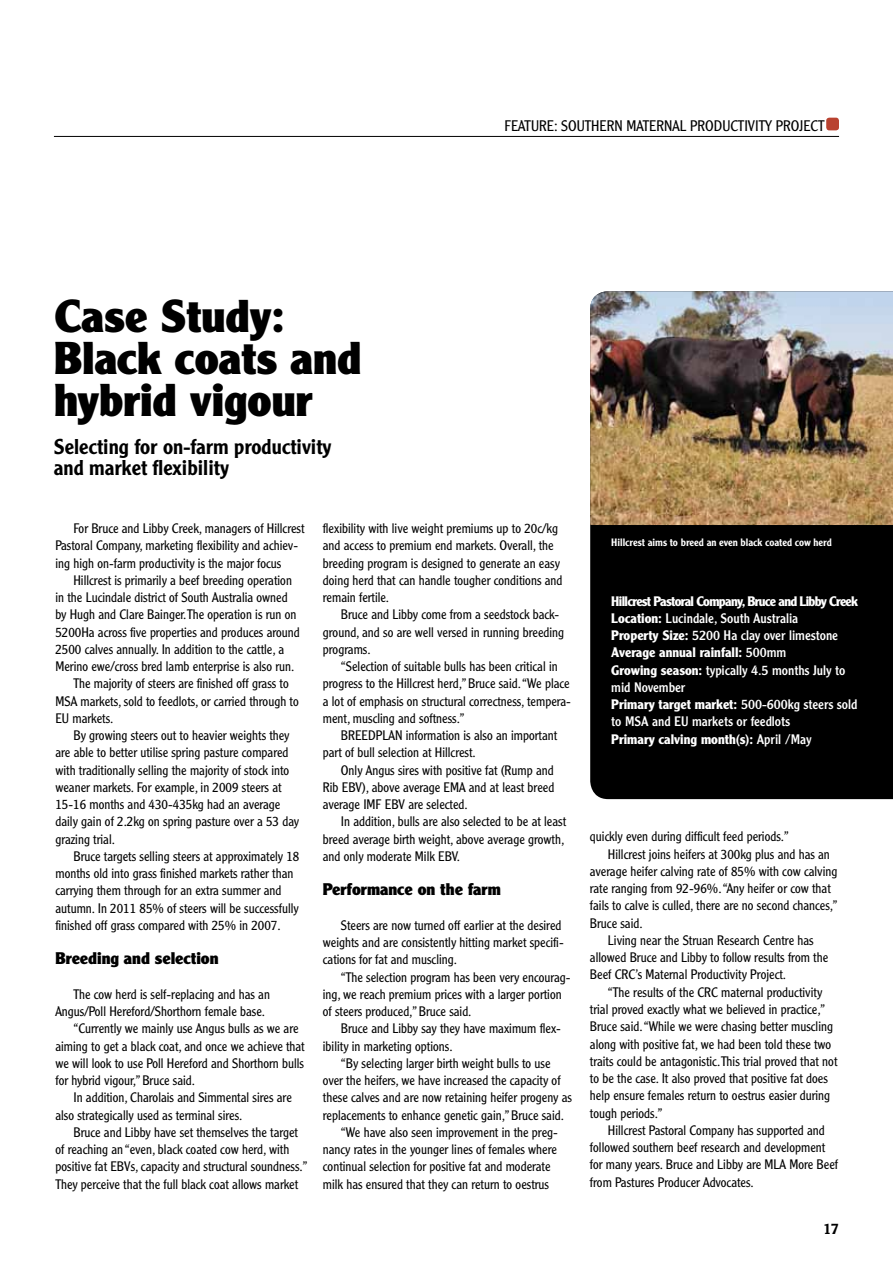
<style>
.page{position:relative;width:893px;height:1263px;background:#fff}
.page>*{position:absolute;margin:0;border:0;box-sizing:border-box;transform-origin:0 0}
.t1{font:900 45px/42.2px "Clearface Gothic LT Std";color:#000}
.t2{font:500 21px/21px "Clearface Gothic LT Std";color:#000}
.t3{font:900 16.5px "Clearface Gothic LT Std";color:#000}
.t4{font:300 15px "Clearface Gothic LT Std";color:#000}
.t5{font:500 15px "Clearface Gothic LT Std";color:#000}
.t6{font:300 13.5px/17.2px "Clearface Gothic LT Std";color:#000}
.t7{font:700 13.5px/17.2px "Clearface Gothic LT Std";color:#fff}
.t8{font:500 10.5px "Clearface Gothic LT Std";color:#fff}
.s1{font-weight:400}
</style>
<div class="page">
<div style="left:826px;top:118px;width:13px;height:12px;background:#b94230;border-radius:3px"></div>
<hr style="left:54px;top:136px;width:785px;height:1px;background:#000">
<div style="left:590px;top:525px;width:303px;height:274px;background:#000"></div>
<img style="left:590px;top:291px;width:303px;height:234px">
<h1 class="t1" style="left:54px;top:294px;width:309px">Case Study:<br>Black coats and hybrid vigour</h1>
<h2 class="t2" style="left:54px;top:436px;width:279px">Selecting for on-farm productivity and market flexibility</h2>
<p class="t4" style="left:504px;top:116px;width:73px">FEATURE: Southern</p>
<p class="t4" style="left:626px;top:116px;width:19px">Maternal</p>
<p class="t4" style="left:690px;top:116px;width:16px">Productivity</p>
<p class="t4" style="left:776px;top:116px;width:16px">Project</p>
<p class="t6" style="left:55px;top:520px;width:251px;text-indent:18px">For Bruce and Libby Creek, managers of Hillcrest<br>Pastoral Company, marketing flexibility and achiev&shy;ing high on-farm productivity is the major focus</p>
<p class="t6" style="left:73px;top:571px;width:220px">Hillcrest is primarily a beef breeding operation</p>
<p class="t6" style="left:55px;top:589px;width:234px">in the Lucindale district of South Australia owned</p>
<p class="t6" style="left:55px;top:606px;width:243px">by Hugh and Clare Bainger. The operation is run on</p>
<p class="t6" style="left:55px;top:623px;width:246px">5200Ha across five properties and produces around</p>
<p class="t6" style="left:55px;top:640px;width:230px">2500 calves annually. In addition to the cattle, a</p>
<p class="t6" style="left:55px;top:658px;width:240px">Merino ewe/cross bred lamb enterprise is also run.</p>
<p class="t6" style="left:73px;top:675px;width:217px">The majority of steers are finished off grass to</p>
<p class="t6" style="left:55px;top:692px;width:245px">MSA markets, sold to feedlots, or carried through to</p>
<p class="t6" style="left:55px;top:709px;width:59px">EU markets.</p>
<p class="t6" style="left:73px;top:727px;width:218px">By growing steers out to heavier weights they</p>
<p class="t6" style="left:55px;top:744px;width:235px">are able to better utilise spring pasture compared</p>
<p class="t6" style="left:55px;top:761px;width:235px">with traditionally selling the majority of stock into</p>
<p class="t6" style="left:55px;top:778px;width:228px">weaner markets. For example, in 2009 steers at</p>
<p class="t6" style="left:55px;top:796px;width:226px">15-16 months and 430-435kg had an average</p>
<p class="t6" style="left:55px;top:813px;width:245px">daily gain of 2.2kg on spring pasture over a 53 day</p>
<p class="t6" style="left:55px;top:830px;width:61px">grazing trial.</p>
<p class="t6" style="left:73px;top:847px;width:228px">Bruce targets selling steers at approximately 18</p>
<p class="t6" style="left:55px;top:865px;width:240px">months old into grass finished markets rather than</p>
<p class="t6" style="left:55px;top:882px;width:228px">carrying them through for an extra summer and</p>
<p class="t6" style="left:55px;top:899px;width:245px">autumn. In 2011 85% of steers will be successfully</p>
<p class="t6" style="left:55px;top:916px;width:227px">finished off grass compared with 25% in 2007.</p>
<p class="t3" style="left:55px;top:948px;width:165px">Breeding and selection</p>
<p class="t6" style="left:73px;top:985px;width:198px">The cow herd is self-replacing and has an</p>
<p class="t6" style="left:55px;top:1003px;width:211px">Angus/Poll Hereford/Shorthorn female base.</p>
<p class="t6" style="left:73px;top:1020px;width:227px">“Currently we mainly use Angus bulls as we are</p>
<p class="t6" style="left:55px;top:1037px;width:251px">aiming to get a black coat, and once we achieve that</p>
<p class="t6" style="left:55px;top:1054px;width:250px">we will look to use Poll Hereford and Shorthorn bulls</p>
<p class="t6" style="left:55px;top:1072px;width:141px">for hybrid vigour,” Bruce said.</p>
<p class="t6" style="left:73px;top:1089px;width:220px">In addition, Charolais and Simmental sires are</p>
<p class="t6" style="left:55px;top:1106px;width:189px">also strategically used as terminal sires.</p>
<p class="t6" style="left:73px;top:1123px;width:226px">Bruce and Libby have set themselves the target</p>
<p class="t6" style="left:55px;top:1141px;width:235px">of reaching an “even, black coated cow herd, with</p>
<p class="t6" style="left:55px;top:1158px;width:253px">positive fat EBVs, capacity and structural soundness.”</p>
<p class="t6" style="left:55px;top:1175px;width:244px">They perceive that the full black coat allows market</p>
<p class="t6" style="left:323px;top:520px;width:241px">flexibility with live weight premiums up to 20c/kg and access to premium end markets. Overall, the breeding program is designed to generate an easy doing herd that can handle tougher conditions and remain fertile.</p>
<p class="t6" style="left:323px;top:606px;width:243px;text-indent:18px">Bruce and Libby come from a seedstock back&shy;ground, and so are well versed in running breeding programs.</p>
<p class="t6" style="left:323px;top:658px;width:250px;text-indent:18px">“Selection of suitable bulls has been critical in progress to the Hillcrest herd,” Bruce said. “We place a lot of emphasis on structural correctness, tempera&shy;ment, muscling and softness.”</p>
<p class="t6" style="left:323px;top:727px;width:236px;text-indent:18px">BREEDPLAN information is also an important part of bull selection at Hillcrest.</p>
<p class="t6" style="left:323px;top:761px;width:233px;text-align:justify;text-indent:18px">Only Angus sires with positive fat (Rump and Rib EBV), above average EMA and at least breed average IMF EBV are selected.</p>
<p class="t6" style="left:323px;top:813px;width:245px;text-indent:18px">In addition, bulls are also selected to be at least breed average birth weight, above average growth, and only moderate Milk EBV.</p>
<p class="t3" style="left:323px;top:879px;width:179px">Performance on the farm</p>
<p class="t6" style="left:323px;top:916px;width:242px;text-indent:18px">Steers are now turned off earlier at the desired weights and are consistently hitting market specifi&shy;cations for fat and muscling.</p>
<p class="t6" style="left:323px;top:968px;width:249px;text-indent:18px">“The selection program has been very encourag&shy;ing, we reach premium prices with a larger portion of steers produced,” Bruce said.</p>
<p class="t6" style="left:323px;top:1020px;width:240px;text-indent:18px">Bruce and Libby say they have maximum flex&shy;ibility in marketing options.</p>
<p class="t6" style="left:341px;top:1054px;width:211px">“By selecting larger birth weight bulls to use</p>
<p class="t6" style="left:323px;top:1072px;width:239px">over the heifers, we have increased the capacity of</p>
<p class="t6" style="left:323px;top:1089px;width:251px">these calves and are now retaining heifer progeny as</p>
<p class="t6" style="left:323px;top:1106px;width:243px">replacements to enhance genetic gain,” Bruce said.</p>
<p class="t6" style="left:341px;top:1123px;width:219px">“We have also seen improvement in the preg-</p>
<p class="t6" style="left:323px;top:1141px;width:236px">nancy rates in the younger lines of females where</p>
<p class="t6" style="left:323px;top:1158px;width:229px">continual selection for positive fat and moderate</p>
<p class="t6" style="left:323px;top:1175px;width:228px">milk has ensured that they can return to oestrus</p>
<p class="t8" style="left:611px;top:535px;width:222px">Hillcrest aims to breed an even black coated cow herd</p>
<p class="t7" style="left:611px;top:592px;width:248px">Hillcrest Pastoral Company, Bruce and Libby Creek Location: <span class="s1">Lucindale, South Australia<br></span>Property Size: <span class="s1">5200 Ha clay over limestone </span>Average annual rainfall: <span class="s1">500mm<br></span>Growing season: <span class="s1">typically 4.5 months July to mid November<br></span>Primary target market: <span class="s1">500-600kg steers sold to MSA and EU markets or feedlots<br></span>Primary calving month(s): <span class="s1">April /May</span></p>
<p class="t6" style="left:590px;top:828px;width:200px">quickly even during difficult feed periods.”</p>
<p class="t6" style="left:608px;top:845px;width:223px">Hillcrest joins heifers at 300kg plus and has an</p>
<p class="t6" style="left:590px;top:862px;width:249px">average heifer calving rate of 85% with cow calving</p>
<p class="t6" style="left:590px;top:880px;width:242px">rate ranging from 92-96%. “Any heifer or cow that</p>
<p class="t6" style="left:590px;top:897px;width:249px">fails to calve is culled, there are no second chances,”</p>
<p class="t6" style="left:590px;top:914px;width:54px">Bruce said.</p>
<p class="t6" style="left:608px;top:931px;width:207px">Living near the Struan Research Centre has</p>
<p class="t6" style="left:590px;top:949px;width:240px">allowed Bruce and Libby to follow results from the</p>
<p class="t6" style="left:590px;top:966px;width:198px">Beef CRC’s Maternal Productivity Project.</p>
<p class="t6" style="left:608px;top:983px;width:216px">“The results of the CRC maternal productivity</p>
<p class="t6" style="left:590px;top:1000px;width:237px">trial proved exactly what we believed in practice,”</p>
<p class="t6" style="left:590px;top:1018px;width:245px">Bruce said. “While we were chasing better muscling</p>
<p class="t6" style="left:590px;top:1035px;width:243px">along with positive fat, we had been told these two</p>
<p class="t6" style="left:590px;top:1052px;width:249px">traits could be antagonistic. This trial proved that not</p>
<p class="t6" style="left:590px;top:1069px;width:239px">to be the case. It also proved that positive fat does</p>
<p class="t6" style="left:590px;top:1087px;width:242px">help ensure females return to oestrus easier during</p>
<p class="t6" style="left:590px;top:1104px;width:74px">tough periods.”</p>
<p class="t6" style="left:608px;top:1121px;width:218px">Hillcrest Pastoral Company has supported and</p>
<p class="t6" style="left:590px;top:1139px;width:237px">followed southern beef research and development</p>
<p class="t6" style="left:590px;top:1156px;width:250px">for many years. Bruce and Libby are MLA More Beef</p>
<p class="t6" style="left:590px;top:1173px;width:165px">from Pastures Producer Advocates.</p>
<p class="t5" style="left:823px;top:1219px;width:17px">17</p>
</div>
